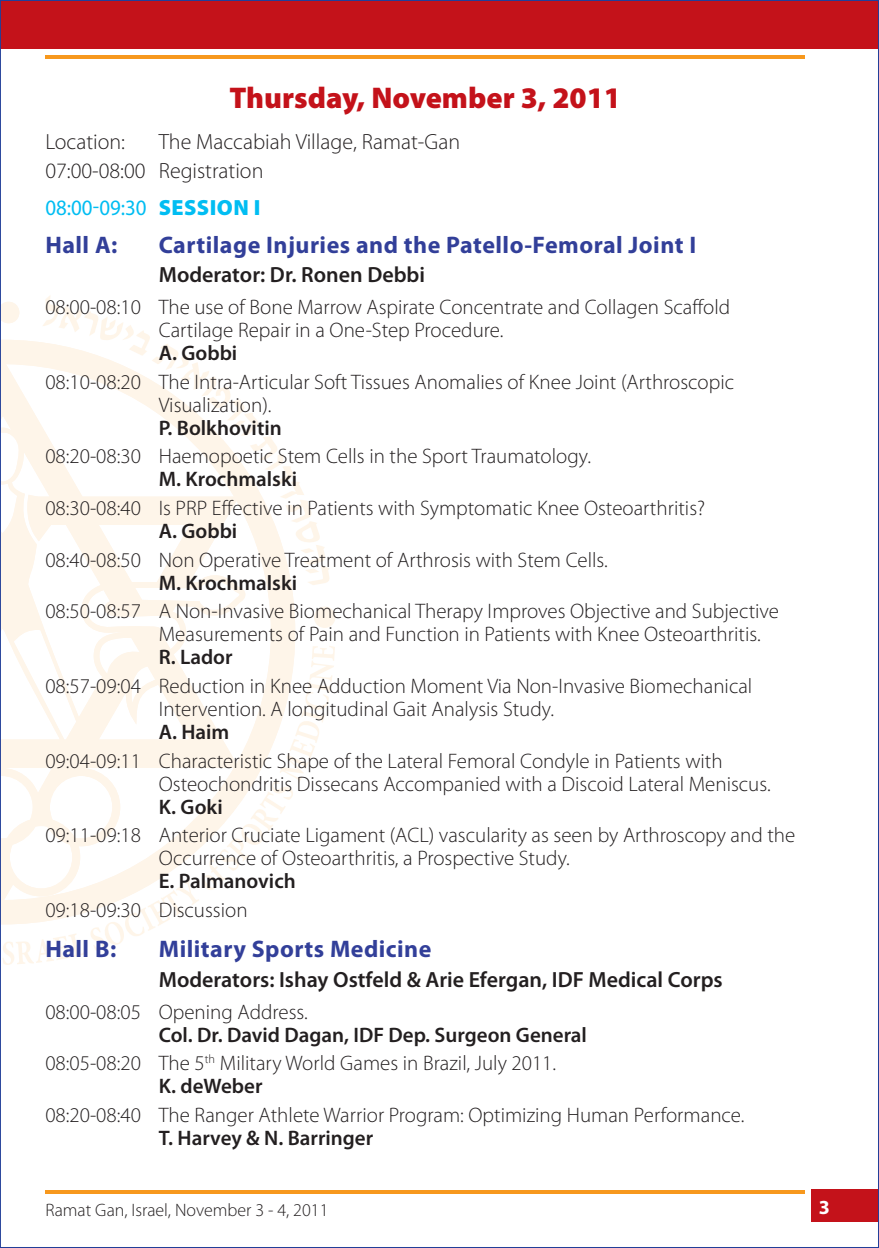
<style>
.page{position:relative;width:879px;height:1248px;background:#fff}
.page>*{position:absolute;margin:0;border:0;box-sizing:border-box;transform-origin:0 0}
.t1{font:900 30px "Myriad Pro";color:#c4121a}
.t2{font:700 24px "Myriad Pro";letter-spacing:.02em;color:#323f99}
.t3{font:600 22px "Myriad Pro";color:#231f20}
.t4{font:300 22px/29.6px "Myriad Pro";color:#231f20}
.t5{font:22px "Myriad Pro";color:#01bdf2;scale:.95 1}
.t6{font:300 21px/23px "Myriad Pro";color:#231f20}
.t7{font:600 21px "Myriad Pro";color:#231f20}
.t8{font:700 20px "Myriad Pro";color:#fff}
.t9{font:300 18px "Myriad Pro";color:#231f20}
.s1{font-weight:900}
.s2{font-weight:600}
</style>
<div class="page">
<svg style="left:335px;top:1190px;width:470px;height:3px"></svg>
<hr style="left:45px;top:55px;width:760px;height:4px;background:#f7981d">
<div style="left:811px;top:1189px;width:68px;height:32px;background:#c4121a"></div>
<div style="left:0;top:0;width:879px;height:49px;background:#c4121a"></div>
<svg style="left:2px;top:296px;width:333px;height:898px"></svg>
<h1 class="t1" style="left:229px;top:77px;width:393px">Thursday, November 3, 2011</h1>
<p class="t4" style="left:45px;top:126px;width:416px;text-indent:113px">The Maccabiah Village, Ramat-Gan<br>07:00-08:00 Registration</p>
<p class="t5" style="left:45px;top:194px;width:228px">08:00-09:30 <span class="s1">SESSION I</span></p>
<p class="t2" style="left:45px;top:229px;width:74px">Hall A:</p>
<p class="t2" style="left:159px;top:229px;width:539px">Cartilage Injuries and the Patello-Femoral Joint I</p>
<p class="t3" style="left:159px;top:261px;width:268px">Moderator: Dr. Ronen Debbi</p>
<p class="t6" style="left:159px;top:295px;width:573px;text-indent:-113px">08:00-08:10 The use of Bone Marrow Aspirate Concentrate and Collagen Scaffold<br>Cartilage Repair in a One-Step Procedure.</p>
<p class="t7" style="left:159px;top:339px;width:80px">A. Gobbi</p>
<p class="t6" style="left:159px;top:370px;width:577px;text-indent:-113px">08:10-08:20 The Intra-Articular Soft Tissues Anomalies of Knee Joint (Arthroscopic<br>Visualization).</p>
<p class="t7" style="left:159px;top:414px;width:124px">P. Bolkhovitin</p>
<p class="t6" style="left:45px;top:444px;width:547px">08:20-08:30 Haemopoetic Stem Cells in the Sport Traumatology.</p>
<p class="t7" style="left:159px;top:466px;width:140px">M. Krochmalski</p>
<p class="t6" style="left:45px;top:496px;width:661px">08:30-08:40 Is PRP Effective in Patients with Symptomatic Knee Osteoarthritis?</p>
<p class="t7" style="left:159px;top:517px;width:80px">A. Gobbi</p>
<p class="t6" style="left:45px;top:548px;width:564px">08:40-08:50 Non Operative Treatment of Arthrosis with Stem Cells.</p>
<p class="t7" style="left:159px;top:569px;width:140px">M. Krochmalski</p>
<p class="t6" style="left:159px;top:599px;width:622px;text-indent:-113px">08:50-08:57 A Non-Invasive Biomechanical Therapy Improves Objective and Subjective<br>Measurements of Pain and Function in Patients with Knee Osteoarthritis.</p>
<p class="t7" style="left:159px;top:644px;width:75px">R. Lador</p>
<p class="t6" style="left:159px;top:674px;width:595px;text-indent:-113px">08:57-09:04 Reduction in Knee Adduction Moment Via Non-Invasive Biomechanical<br>Intervention. A longitudinal Gait Analysis Study.</p>
<p class="t7" style="left:159px;top:718px;width:72px">A. Haim</p>
<p class="t6" style="left:159px;top:749px;width:613px;text-indent:-113px">09:04-09:11 Characteristic Shape of the Lateral Femoral Condyle in Patients with<br>Osteochondritis Dissecans Accompanied with a Discoid Lateral Meniscus.</p>
<p class="t7" style="left:159px;top:793px;width:66px">K. Goki</p>
<p class="t6" style="left:159px;top:823px;width:638px;text-indent:-113px">09:11-09:18 Anterior Cruciate Ligament (ACL) vascularity as seen by Arthroscopy and the<br>Occurrence of Osteoarthritis, a Prospective Study.</p>
<p class="t7" style="left:159px;top:867px;width:139px">E. Palmanovich</p>
<p class="t6" style="left:45px;top:898px;width:204px">09:18-09:30 Discussion</p>
<p class="t2" style="left:45px;top:933px;width:72px">Hall B:</p>
<p class="t2" style="left:159px;top:933px;width:274px">Military Sports Medicine</p>
<p class="t3" style="left:159px;top:965px;width:565px">Moderators: Ishay Ostfeld &amp; Arie Efergan, IDF Medical Corps</p>
<p class="t6" style="left:45px;top:999px;width:264px">08:00-08:05 Opening Address.</p>
<p class="t6" style="left:45px;top:1019px;width:543px;line-height:28.6px;text-indent:113px"><span class="s2">Col. Dr. David Dagan, IDF Dep. Surgeon General<br></span>08:05-08:20 The 5<sup>th</sup> Military World Games in Brazil, July 2011.</p>
<p class="t7" style="left:159px;top:1072px;width:105px">K. deWeber</p>
<p class="t6" style="left:45px;top:1103px;width:701px">08:20-08:40 The Ranger Athlete Warrior Program: Optimizing Human Performance.</p>
<p class="t7" style="left:159px;top:1124px;width:216px">T. Harvey &amp; N. Barringer</p>
<p class="t4" style="left:45px;top:126px;width:81px">Location:</p>
<p class="t9" style="left:45px;top:1199px;width:285px">Ramat Gan, Israel, November 3 - 4, 2011</p>
<p class="t8" style="left:819px;top:1193px;width:13px">3</p>
</div>
